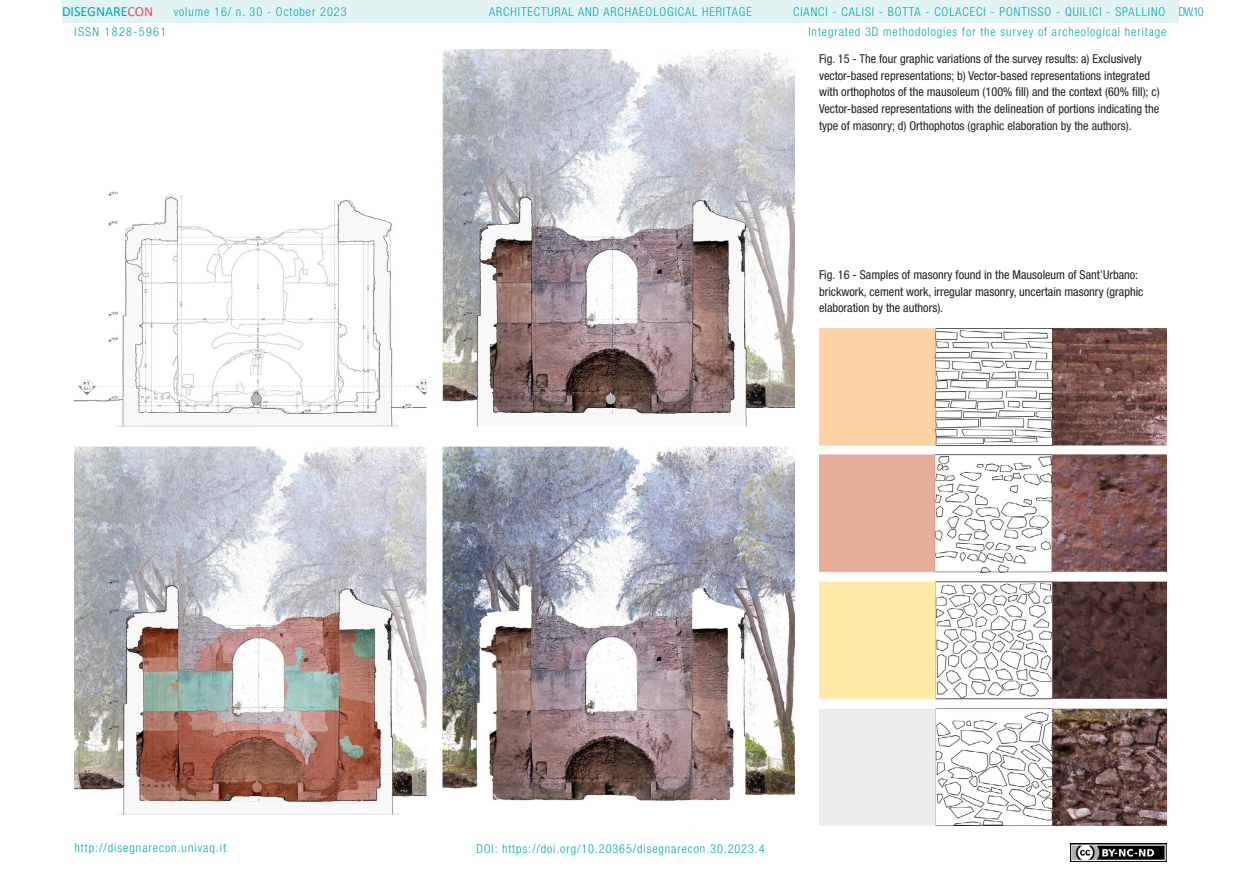
<style>
.page{position:relative;width:1241px;height:893px;background:#fff}
.page>*{position:absolute;margin:0;border:0;box-sizing:border-box;transform-origin:0 0}
.t1{font:14px "Calibri";color:#00aaad}
.t2{font:condensed 12.25px/16.6px "Helvetica Neue LT Std";color:#231f20}
.t3{font:300 condensed 12.25px "Helvetica Neue LT Std";letter-spacing:.075em;color:#00aaad}
.t4{font:300 condensed 12.25px "Helvetica Neue LT Std";letter-spacing:.11em;color:#00aaad}
.s1{color:#f24862}
</style>
<div class="page">
<div style="left:62px;top:0;width:1116px;height:23px;background:#e2f3f4"></div>
<img style="left:1070px;top:843px;width:96px;height:18px">
<img style="left:74px;top:50px;width:720px;height:765px">
<img style="left:819px;top:328px;width:347px;height:497px">
<p class="t1" style="left:62px;top:2px;width:93px">DISEGNARE<span class="s1">CON</span></p>
<p class="t3" style="left:793px;top:5px;width:373px">CIANCI - CALISI - BOTTA - COLACECI - PONTISSO - QUILICI - SPALLINO</p>
<p class="t3" style="left:174px;top:5px;width:174px">volume 16/ n. 30 - October 2023</p>
<p class="t3" style="left:489px;top:5px;width:264px">ARCHITECTURAL AND ARCHAEOLOGICAL HERITAGE</p>
<p class="t4" style="left:74px;top:24px;width:93px">ISSN 1828-5961</p>
<p class="t3" style="left:808px;top:25px;width:359px">Integrated 3D methodologies for the survey of archeological heritage</p>
<p class="t2" style="left:819px;top:50px;width:342px">Fig. 15 - The four graphic variations of the survey results: a) Exclusively vector-based representations; b) Vector-based representations integrated with orthophotos of the mausoleum (100% fill) and the context (60% fill); c)<br>Vector-based representations with the delineation of portions indicating the type of masonry; d) Orthophotos (graphic elaboration by the authors).</p>
<p class="t3" style="left:1178px;top:5px;width:26px">DW.10</p>
<p class="t2" style="left:819px;top:266px;width:326px">Fig. 16 - Samples of masonry found in the Mausoleum of Sant’Urbano: brickwork, cement work, irregular masonry, uncertain masonry (graphic elaboration by the authors).</p>
<p class="t3" style="left:74px;top:841px;width:153px">http://disegnarecon.univaq.it</p>
<p class="t3" style="left:476px;top:842px;width:290px">DOI: https://doi.org/10.20365/disegnarecon.30.2023.4</p>
</div>
